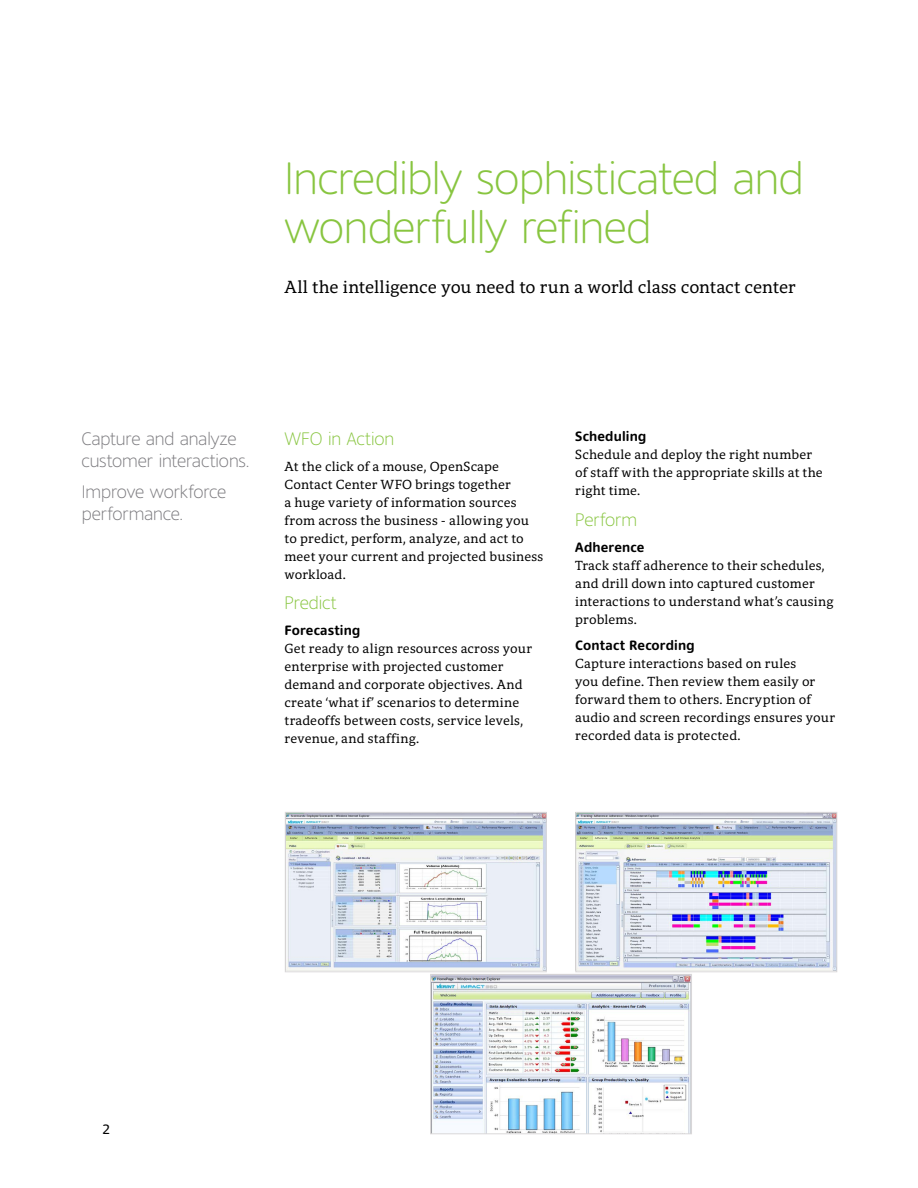
<style>
.page{position:relative;width:918px;height:1188px;background:#fff}
.page>*{position:absolute;margin:0;border:0;box-sizing:border-box;transform-origin:0 0}
.t1{font:300 45px/49.5px "Harmony Sans";letter-spacing:-.01em;color:#88c540}
.t2{font:300 18px/22.5px "Harmony Sans";letter-spacing:-.005em;color:#7c7b7f}
.t3{font:18px "Harmony Serif";letter-spacing:-.005em;color:#000}
.t4{font:300 18px "Harmony Sans";letter-spacing:-.005em;color:#88c540}
.t5{font:13.5px/18px "Harmony Serif";letter-spacing:.01em;color:#000}
.t6{font:700 13.5px "Harmony Sans";letter-spacing:.01em;color:#000}
.t7{font:13.5px "Harmony Sans";color:#000}
</style>
<div class="page">
<img style="left:287px;top:814px;width:257px;height:156px">
<div style="left:285px;top:812px;width:261px;height:160px;border:1px solid #dad8d9"></div>
<img style="left:578px;top:814px;width:257px;height:156px">
<div style="left:576px;top:812px;width:261px;height:160px;border:1px solid #dad8d9"></div>
<img style="left:432px;top:976px;width:258px;height:156px">
<div style="left:430px;top:974px;width:262px;height:160px;border:1px solid #dad8d9"></div>
<h1 class="t1" style="left:285px;top:152px;width:521px">Incredibly sophisticated and wonderfully refined</h1>
<h2 class="t3" style="left:285px;top:276px;width:513px">All the intelligence you need to run a world class contact center</h2>
<h2 class="t2" style="left:82px;top:427px;width:169px">Capture and analyze customer interactions.</h2>
<h2 class="t2" style="left:82px;top:480px;width:146px">Improve workforce performance.</h2>
<h2 class="t4" style="left:285px;top:427px;width:111px">WFO in Action</h2>
<p class="t5" style="left:285px;top:457px;width:260px">At the click of a mouse, OpenScape Contact Center WFO brings together<br>a huge variety of information sources from across the business - allowing you to predict, perform, analyze, and act to meet your current and projected business workload.</p>
<h2 class="t4" style="left:285px;top:592px;width:53px">Predict</h2>
<p class="t6" style="left:285px;top:622px;width:77px">Forecasting</p>
<p class="t5" style="left:285px;top:640px;width:249px">Get ready to align resources across your enterprise with projected customer demand and corporate objectives. And create ‘what if’ scenarios to determine tradeoffs between costs, service levels, revenue, and staffing.</p>
<p class="t6" style="left:575px;top:428px;width:73px">Scheduling</p>
<p class="t5" style="left:575px;top:446px;width:249px">Schedule and deploy the right number of staff with the appropriate skills at the right time.</p>
<h2 class="t4" style="left:575px;top:508px;width:63px">Perform</h2>
<p class="t6" style="left:575px;top:539px;width:70px">Adherence</p>
<p class="t5" style="left:575px;top:557px;width:260px">Track staff adherence to their schedules, and drill down into captured customer interactions to understand what’s causing problems.</p>
<p class="t6" style="left:575px;top:637px;width:121px">Contact Recording</p>
<p class="t5" style="left:575px;top:655px;width:261px">Capture interactions based on rules<br>you define. Then review them easily or forward them to others. Encryption of audio and screen recordings ensures your recorded data is protected.</p>
<p class="t7" style="left:103px;top:1121px;width:9px">2</p>
</div>
